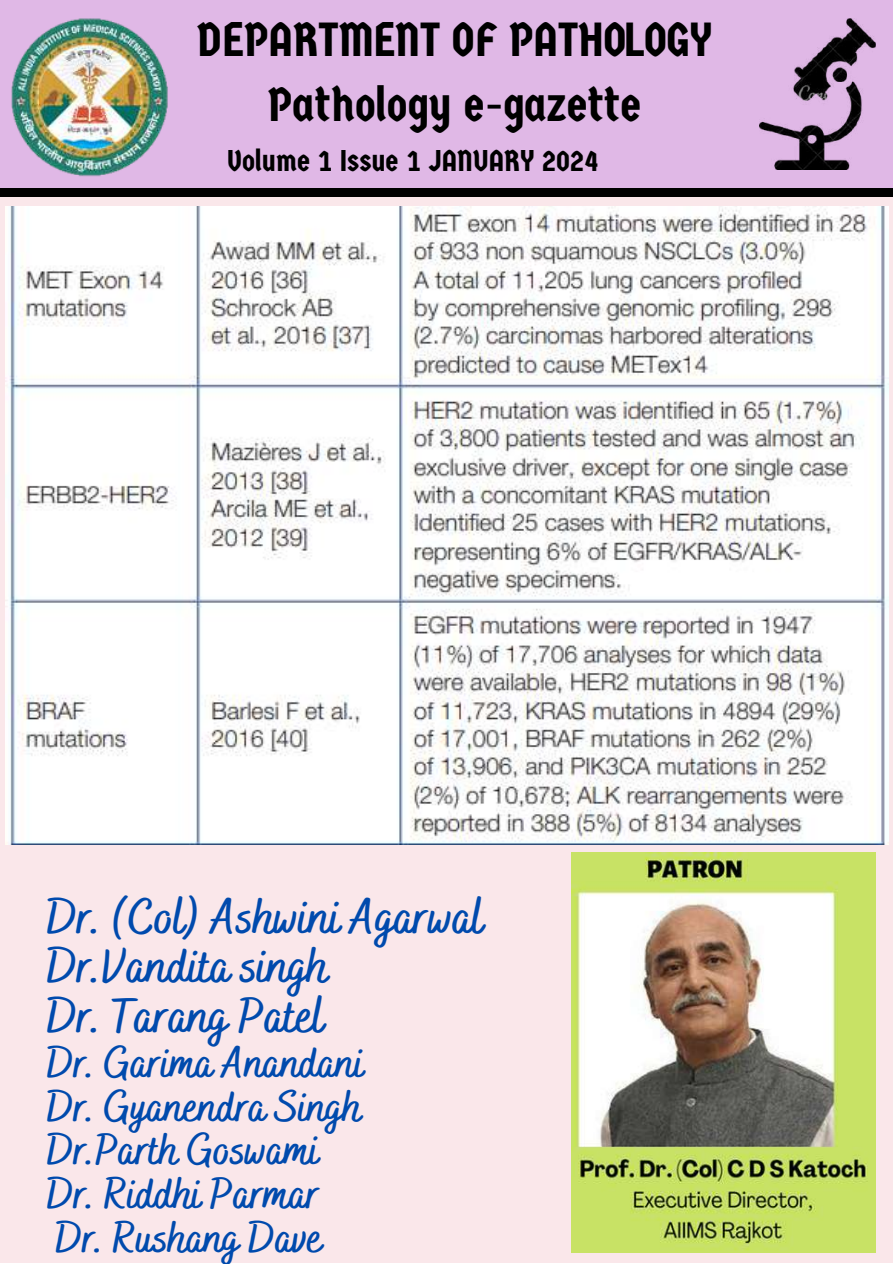
<style>
.page{position:relative;width:893px;height:1264px;background:#fff}
.page>*{position:absolute;margin:0;border:0;box-sizing:border-box;transform-origin:0 0}
.t1{font:700 49.5px/49.5px "Bakerie Smooth";color:#004aad}
.t2{font:47.7px/65.2px "Germania One";color:#000;text-align:center}
.t3{font:700 43.8px/43.8px "Bakerie Smooth";color:#004aad}
.t4{font:30px "Germania One";color:#000}
</style>
<div class="page">
<div style="left:0;top:0;width:892px;height:1262px;background:#fae7ea"></div>
<div style="left:0;top:0;width:892px;height:197px;background:#000"></div>
<div style="left:0;top:0;width:892px;height:188px;background:#e0b8e6"></div>
<img style="left:759px;top:19px;width:116px;height:150px">
<img style="left:11px;top:18px;width:157px;height:159px">
<img style="left:6px;top:206px;width:882px;height:638px">
<img style="left:571px;top:852px;width:304px;height:400px">
<p class="t2" style="left:197px;top:8px;width:517px">DEPARTMENT OF PATHOLOGY<br>Pathology e-gazette</p>
<p class="t4" style="left:227px;top:143px;width:372px">Volume 1 Issue 1 JANUARY 2024</p>
<p class="t1" style="left:47px;top:895px;width:438px">Dr. (Col) Ashwini Agarwal<br>Dr.Vandita singh<br>Dr. Tarang Patel</p>
<p class="t3" style="left:47px;top:1043px;width:318px">Dr. Garima Anandani<br>Dr. Gyanendra Singh<br>Dr.Parth Goswami<br>Dr. Riddhi Parmar<br>Dr. Rushang Dave</p>
</div>
